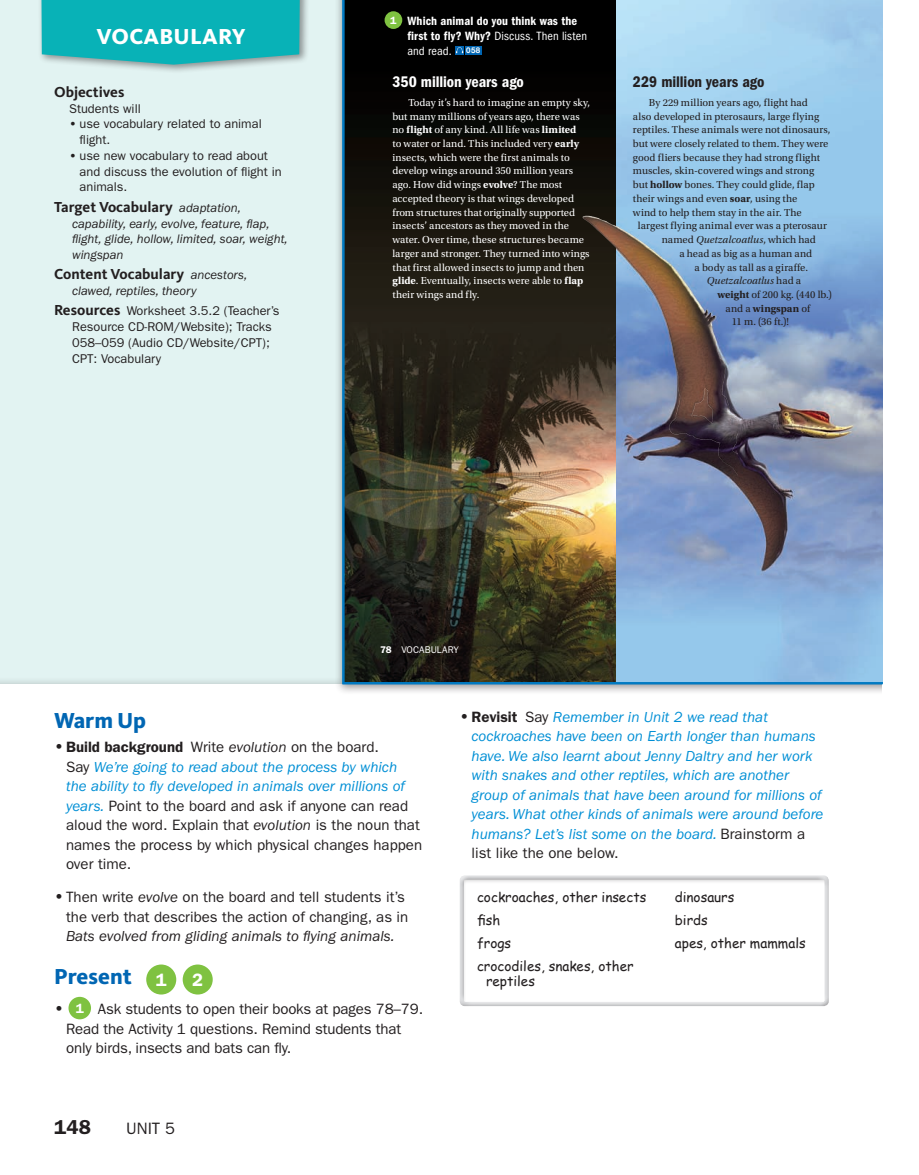
<style>
.page{position:relative;width:919px;height:1175px;background:#fff}
.page>*{position:absolute;margin:0;border:0;box-sizing:border-box;transform-origin:0 0}
.t1{font:800 22.5px "Kievit OT";color:#0166b3}
.t2{font:800 22.5px "Kievit OT";letter-spacing:.01em;color:#fff}
.t3{font:600 20.25px "ITC Franklin Gothic Std";color:#231f20}
.t4{font:600 18px "ITC Franklin Gothic Std";color:#fff}
.t5{font:16.5px "ITC Franklin Gothic Std";color:#231f20}
.t6{font:15.9px "ITC Franklin Gothic Std Dm Cd";letter-spacing:-.005em;color:#fff}
.t7{font:15.9px "ITC Franklin Gothic Std Dm Cd";letter-spacing:-.005em;color:#231f20}
.t8{font:15px/19.5px "ITC Franklin Gothic Std";color:#231f20}
.t9{font:italic 15px/19.5px "ITC Franklin Gothic Std";color:#008fd5}
.t10{font:700 15px "Kievit OT";color:#231f20}
.t11{font:13.5px/15px "Comic Sans MS";color:#231f20}
.t12{font:12.75px/15.8px "ITC Franklin Gothic Std";color:#231f20}
.t13{font:italic 12.75px/15.8px "ITC Franklin Gothic Std";color:#231f20}
.t14{font:12.45px/15px "ITC Franklin Gothic Std Dm Cd";letter-spacing:.01em;color:#fff}
.t15{font:10.65px/13.6px "Utopia Std";letter-spacing:.005em;color:#fff}
.t16{font:10.65px "Utopia Std";letter-spacing:.005em;color:#231f20}
.t17{font:italic 10.65px "Utopia Std";color:#231f20}
.t18{font:700 10.65px "Utopia Std";letter-spacing:.005em;color:#231f20}
.t19{font:600 10.65px "ITC Franklin Gothic Std";color:#fff}
.t20{font:9.75px "ITC Franklin Gothic Std";color:#fff}
.s1{font-weight:600}
.s2{font-family:"ITC Franklin Gothic Std";font-weight:400;font-style:italic;font-size:12.75px}
.s3{font-style:italic}
.s4{font-family:"Kievit OT";font-weight:700;font-size:15px}
.s5{font-family:"ITC Franklin Gothic Std";font-stretch:condensed}
.s6{font-family:"Helvetica Neue LT Std";font-weight:700;font-size:7.95px}
.s7{font-weight:700}
.s8{font-style:normal}
.s9{font-weight:400}
.s10{font-weight:600;font-size:16.5px}
.s11{font-style:italic;color:#008fd5}
.s12{font-family:"ITC Franklin Gothic Std";font-weight:600;font-size:18px;color:#fff}
.s13{font-weight:600;font-size:13.5px;color:#fff}
.s14{font-weight:600;font-style:normal;font-size:16.5px;color:#231f20}
.s15{font-weight:600;font-style:normal;color:#231f20}
.s16{font-style:normal;color:#231f20}
</style>
<div class="page">
<div style="left:0;top:0;width:334px;height:676px;background:#e2f3f2"></div>
<div style="left:334px;top:0;width:584px;height:695px;background:#231f20;opacity:.45"></div>
<div style="left:882px;top:0;width:36px;height:712px;background:#fff"></div>
<img style="left:341px;top:0;width:542px;height:685px">
<div style="left:38px;top:0;width:271px;height:74px;background:#231f20;opacity:.45"></div>
<svg style="left:41px;top:0;width:259px;height:65px"></svg>
<div style="left:146px;top:964px;width:30px;height:30px;background:#7fc241;border-radius:50%"></div>
<div style="left:183px;top:964px;width:30px;height:30px;background:#7fc241;border-radius:50%"></div>
<div style="left:68px;top:996px;width:23px;height:23px;background:#7fc241;border-radius:50%"></div>
<div style="left:458px;top:873px;width:372px;height:134px;background:#231f20;opacity:.5"></div>
<p class="t2" style="left:97px;top:23px;width:150px">Vocabu lary</p>
<p class="t10" style="left:54px;top:84px;width:72px">Objectives</p>
<p class="t12" style="left:69px;top:101px;width:73px">Students will</p>
<p class="t12" style="left:80px;top:116px;width:183px;text-indent:-11px"><span class="s1">•</span> use vocabulary related to animal flight.</p>
<p class="t12" style="left:80px;top:148px;width:203px;text-indent:-11px"><span class="s1">•</span> use new vocabulary to read about and discuss the evolution of flight in animals.</p>
<p class="t10" style="left:54px;top:198px;width:188px">Target Vocabulary <span class="s2">adaptation,</span></p>
<p class="t13" style="left:72px;top:216px;width:217px">capability, early, evolve, feature, flap, flight, glide, hollow, limited, soar, weight, wingspan</p>
<p class="t10" style="left:54px;top:265px;width:195px">Content Vocabulary <span class="s2">ancestors,</span></p>
<p class="t12" style="left:54px;top:281px;width:227px;line-height:20.2px;text-indent:18px"><span class="s3">clawed, reptiles, theory<br></span><span class="s4">Resources</span> Worksheet 3.5.2 (Teacher’s</p>
<p class="t12" style="left:72px;top:319px;width:201px">Resource CD-ROM/Website); Tracks<br>058–059 (Audio CD/Website/CPT);<br>CPT: Vocabulary</p>
<p class="t19" style="left:390px;top:14px;width:8px">1</p>
<p class="t14" style="left:407px;top:13px;width:181px">Which animal do you think was the first to fly? Why? <span class="s5">Discuss. Then listen and read.</span> <span class="s6">058</span></p>
<p class="t6" style="left:392px;top:72px;width:133px">350 million years ago</p>
<p class="t15" style="left:392px;top:96px;width:199px;text-indent:16px">Today it’s hard to imagine an empty sky, but many millions of years ago, there was no <span class="s7">flight</span> of any kind. All life was <span class="s7">limited<br></span>to water or land. This included very <span class="s7">early </span>insects, which were the first animals to develop wings around 350 million years ago. How did wings <span class="s7">evolve</span>? The most accepted theory is that wings developed from structures that originally supported insects’ ancestors as they moved in the water. Over time, these structures became larger and stronger. They turned into wings that first allowed insects to jump and then <span class="s7">glide</span>. Eventually, insects were able to <span class="s7">flap </span>their wings and fly.</p>
<p class="t7" style="left:632px;top:72px;width:133px">229 million years ago</p>
<p class="t16" style="left:648px;top:97px;width:160px">By 229 million years ago, flight had</p>
<p class="t16" style="left:632px;top:110px;width:188px">also developed in pterosaurs, large flying</p>
<p class="t16" style="left:632px;top:124px;width:199px">reptiles. These animals were not dinosaurs,</p>
<p class="t16" style="left:632px;top:138px;width:197px">but were closely related to them. They were</p>
<p class="t16" style="left:632px;top:151px;width:188px">good fliers because they had strong flight</p>
<p class="t16" style="left:632px;top:165px;width:183px">muscles, skin-covered wings and strong</p>
<p class="t16" style="left:632px;top:179px;width:183px">but <span class="s7">hollow</span> bones. They could glide, flap</p>
<p class="t16" style="left:632px;top:193px;width:166px">their wings and even <span class="s7">soar</span>, using the</p>
<p class="t16" style="left:632px;top:206px;width:170px">wind to help them stay in the air. The</p>
<p class="t16" style="left:637px;top:220px;width:191px">largest flying animal ever was a pterosaur</p>
<p class="t16" style="left:661px;top:234px;width:155px">named <span class="s3">Quetzalcoatlus</span>, which had</p>
<p class="t16" style="left:679px;top:248px;width:134px">a head as big as a human and</p>
<p class="t16" style="left:694px;top:261px;width:115px">a body as tall as a giraffe.</p>
<p class="t17" style="left:706px;top:275px;width:96px">Quetzalcoatlus <span class="s8">had a</span></p>
<p class="t16" style="left:717px;top:289px;width:116px"><span class="s7">weight</span> of 200 kg. (440 lb.)</p>
<p class="t18" style="left:725px;top:302px;width:86px"><span class="s9">and a</span> wingspan <span class="s9">of</span></p>
<p class="t16" style="left:731px;top:316px;width:59px">11 m. (36 ft.)!</p>
<p class="t20" style="left:380px;top:644px;width:80px"><span class="s1">78</span> VOCABULARY</p>
<p class="t1" style="left:54px;top:707px;width:93px">Warm Up</p>
<p class="t8" style="left:66px;top:737px;width:357px;text-indent:-12px"><span class="s10">•</span> <span class="s1">Build background</span> Write <span class="s3">evolution</span> on the board.<br>Say <span class="s11">We’re going to read about the process by which<br>the ability to fly developed in animals over millions of years.</span> Point to the board and ask if anyone can read aloud the word. Explain that <span class="s3">evolution</span> is the noun that names the process by which physical changes happen over time.</p>
<p class="t8" style="left:66px;top:887px;width:343px;text-indent:-12px"><span class="s10">•</span> Then write <span class="s3">evolve</span> on the board and tell students it’s the verb that describes the action of changing, as in<br><span class="s3">Bats evolved from gliding animals to flying animals.</span></p>
<p class="t1" style="left:54px;top:963px;width:114px">Present <span class="s12">1</span></p>
<p class="t4" style="left:192px;top:969px;width:12px">2</p>
<p class="t8" style="left:66px;top:999px;width:358px;text-indent:-12px"><span class="s10">•</span> <span class="s13">1</span> Ask students to open their books at pages 78–79.<br>Read the Activity 1 questions. Remind students that only birds, insects and bats can fly.</p>
<p class="t3" style="left:54px;top:1115px;width:38px">148</p>
<p class="t5" style="left:126px;top:1119px;width:50px">Unit 5</p>
<p class="t9" style="left:471px;top:707px;width:353px;text-indent:-12px"><span class="s14">•</span> <span class="s15">Revisit</span> <span class="s16">Say</span> Remember in Unit 2 we read that cockroaches have been on Earth longer than humans have. We also learnt about Jenny Daltry and her work with snakes and other reptiles, which are another group of animals that have been around for millions of years. What other kinds of animals were around before humans? Let’s list some on the board. <span class="s16">Brainstorm a list like the one below.</span></p>
<p class="t11" style="left:477px;top:889px;width:171px">cockroaches, other insects</p>
<p class="t11" style="left:674px;top:889px;width:61px">dinosaurs</p>
<p class="t11" style="left:477px;top:912px;width:25px">fish</p>
<p class="t11" style="left:674px;top:912px;width:34px">birds</p>
<p class="t11" style="left:477px;top:935px;width:36px">frogs</p>
<p class="t11" style="left:674px;top:935px;width:132px">apes, other mammals</p>
<p class="t11" style="left:486px;top:958px;width:149px;text-indent:-9px">crocodiles, snakes, other reptiles</p>
</div>
